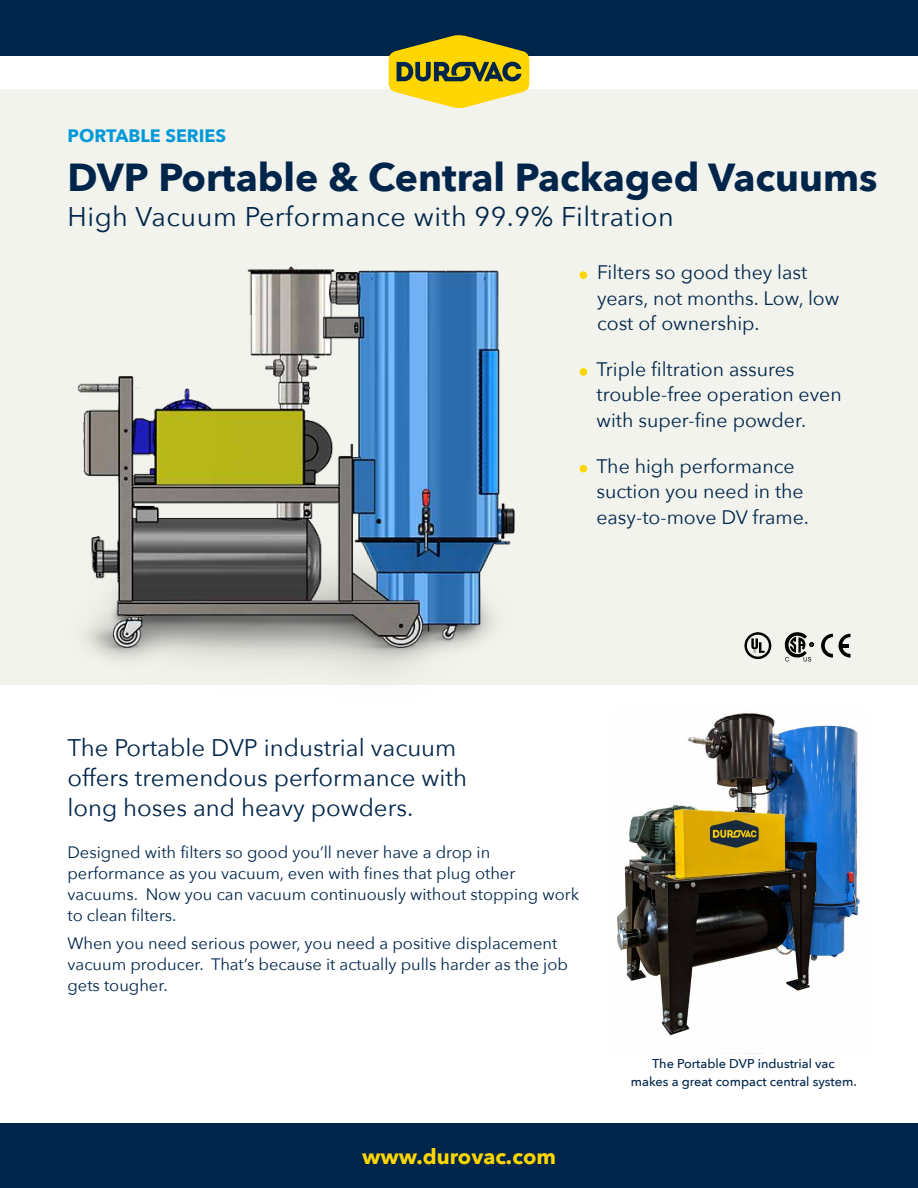
<style>
.page{position:relative;width:918px;height:1188px;background:#fff}
.page>*{position:absolute;margin:0;border:0;box-sizing:border-box;transform-origin:0 0}
.t1{font:700 39px "Avenir Next";color:#00254a}
.t2{font:27px "Avenir Next";letter-spacing:.02em;color:#00254a}
.t3{font:24px/30px "Avenir Next";color:#00254a}
.t4{font:700 21.15px "Avenir Next";color:#ffd600}
.t5{font:19.5px/25.5px "Avenir Next";color:#00254a}
.t6{font:700 18px "Avenir Next";color:#0099d8}
.t7{font:16.5px/21px "Avenir Next";color:#00254a}
.t8{font:500 12.75px/18px "Avenir Next";color:#00254a;text-align:center}
</style>
<div class="page">
<div style="left:0;top:89px;width:918px;height:596px;background:#f2f3ec"></div>
<div style="left:0;top:0;width:918px;height:55px;background:#00254a"></div>
<div style="left:0;top:1124px;width:918px;height:64px;background:#00254a"></div>
<img style="left:617px;top:713px;width:244px;height:341px">
<svg style="left:389px;top:35px;width:140px;height:73px"></svg>
<img style="left:77px;top:266px;width:511px;height:405px">
<div style="left:580px;top:271px;width:7px;height:8px;background:#ffd600;border-radius:50%"></div>
<div style="left:580px;top:368px;width:7px;height:8px;background:#ffd600;border-radius:50%"></div>
<div style="left:580px;top:465px;width:7px;height:7px;background:#ffd600;border-radius:50%"></div>
<svg style="left:785px;top:632px;width:29px;height:29px"></svg>
<svg style="left:744px;top:632px;width:27px;height:27px"></svg>
<svg style="left:821px;top:634px;width:12px;height:24px"></svg>
<svg style="left:839px;top:634px;width:12px;height:24px"></svg>
<p class="t6" style="left:68px;top:120px;width:160px">PORTABLE SERIES</p>
<h1 class="t1" style="left:68px;top:144px;width:811px">DVP Portable &amp; Central Packaged Vacuums</h1>
<h2 class="t2" style="left:68px;top:194px;width:608px">High Vacuum Performance with 99.9% Filtration</h2>
<p class="t5" style="left:597px;top:259px;width:244px">Filters so good they last years, not months. Low, low cost of ownership.</p>
<p class="t5" style="left:597px;top:355px;width:247px">Triple filtration assures trouble-free operation even with super-fine powder.</p>
<p class="t5" style="left:597px;top:452px;width:214px">The high performance suction you need in the easy-to-move DV frame.</p>
<h3 class="t3" style="left:68px;top:732px;width:401px">The Portable DVP industrial vacuum offers tremendous performance with long hoses and heavy powders.</h3>
<p class="t7" style="left:68px;top:841px;width:513px">Designed with filters so good you’ll never have a drop in performance as you vacuum, even with fines that plug other vacuums. Now you can vacuum continuously without stopping work to clean filters.</p>
<p class="t7" style="left:68px;top:932px;width:502px">When you need serious power, you need a positive displacement vacuum producer. That’s because it actually pulls harder as the job gets tougher.</p>
<p class="t4" style="left:362px;top:1138px;width:195px">www.durovac.com</p>
<p class="t8" style="left:631px;top:1054px;width:227px">The Portable DVP industrial vac<br>makes a great compact central system.</p>
</div>
